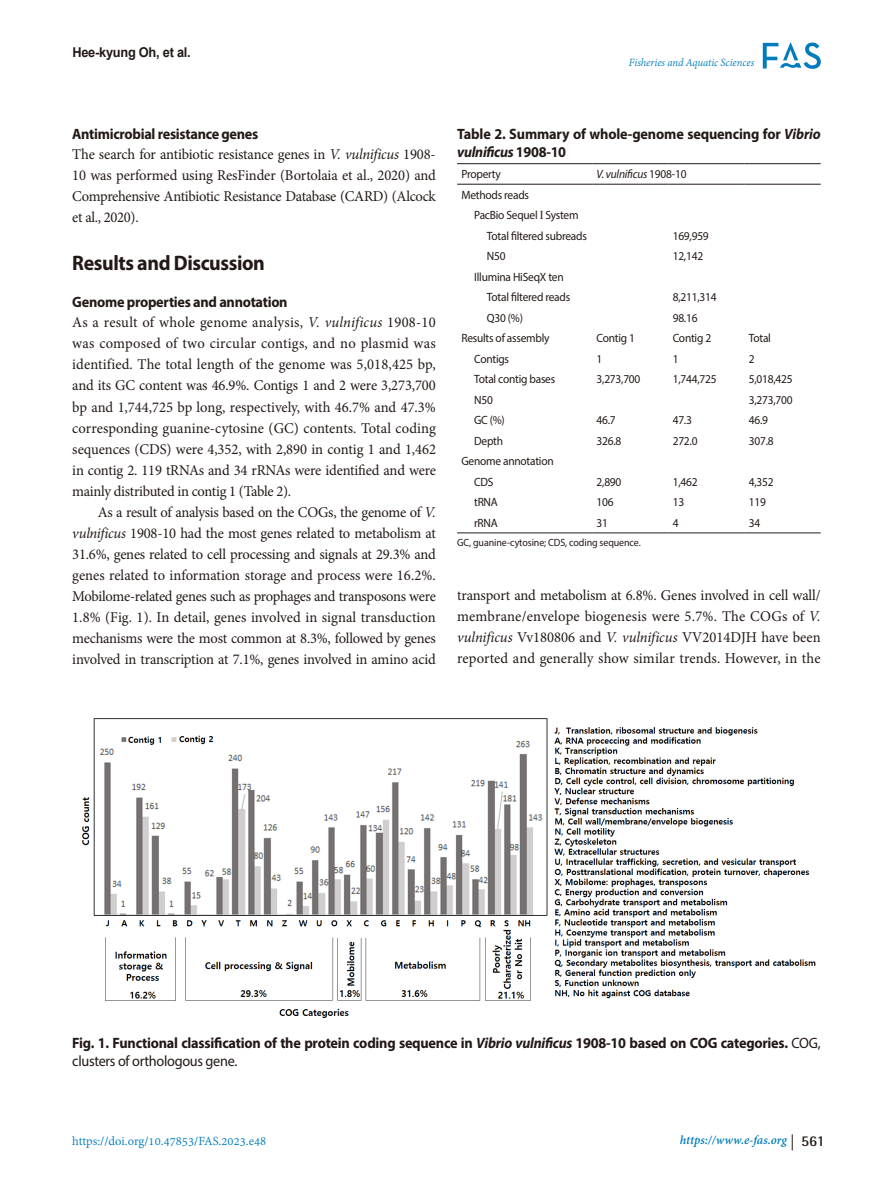
<style>
.page{position:relative;width:893px;height:1191px;background:#fff}
.page>*{position:absolute;margin:0;border:0;box-sizing:border-box;transform-origin:0 0}
.headiing_1st{font:700 21px "Myriad Pro";letter-spacing:-.02em;color:#231916;scale:.95 1}
.표준{font:15px/21px "Minion Pro";letter-spacing:-.015em;color:#231916;text-align:justify}
.table_title{font:700 15px/18px "Myriad Pro";letter-spacing:-.015em;color:#231916;scale:.95 1}
.heading_2nd{font:700 15px "Myriad Pro";letter-spacing:-.02em;color:#231916;scale:.95 1}
.t1{font:13.5px "Adobe Devanagari";color:#007cbc}
.t2{font:italic 700 13.5px "Adobe Devanagari";color:#007cbc}
.t3{font:700 13.5px "Arial";letter-spacing:-.02em;color:#231916;scale:.95 1}
.table_main_text_left{font:12px "Myriad Pro";letter-spacing:-.02em;color:#231916;scale:.95 1}
.t4{font:italic 12px "Adobe Devanagari";letter-spacing:-.005em;color:#007cbc;scale:.95 1}
.table_main_text_left-2{font:italic 12px "Myriad Pro";letter-spacing:-.02em;color:#231916;scale:.95 1}
.table_footnote{font:10.5px "Myriad Pro";letter-spacing:-.01em;color:#231916;scale:.95 1}
.s1{font-style:italic}
.s2{font-style:normal}
.s3{font-family:"Times New Roman"}
.s4{font-weight:400}
.s5{font-family:"Helvetica Neue LT Pro";font-weight:400;font-style:normal;font-size:16.05px;color:#231916}
.s6{font-family:"Rotis Semi Sans Std";font-style:normal;font-size:15px;color:#231916}
</style>
<div class="page">
<svg style="left:763px;top:43px;width:58px;height:26px"></svg>
<hr style="left:457px;top:532px;width:135px;height:1px;background:#231916">
<hr style="left:592px;top:532px;width:76px;height:1px;background:#231916">
<hr style="left:668px;top:532px;width:77px;height:1px;background:#231916">
<hr style="left:745px;top:532px;width:76px;height:1px;background:#231916">
<hr style="left:457px;top:163px;width:135px;height:1px;background:#231916">
<hr style="left:592px;top:163px;width:76px;height:1px;background:#231916">
<hr style="left:668px;top:163px;width:77px;height:1px;background:#231916">
<hr style="left:745px;top:163px;width:76px;height:1px;background:#231916">
<hr style="left:457px;top:184px;width:135px;height:1px;background:#231916">
<hr style="left:592px;top:184px;width:76px;height:1px;background:#231916">
<hr style="left:668px;top:184px;width:77px;height:1px;background:#231916">
<hr style="left:745px;top:184px;width:76px;height:1px;background:#231916">
<img style="left:82px;top:718px;width:734px;height:300px">
<p class="t3" style="left:72px;top:42px;width:126px">Hee-kyung Oh, et al.</p>
<p class="t4" style="left:629px;top:56px;width:133px">Fisheries and Aquatic Sciences</p>
<p class="heading_2nd" style="left:72px;top:124px;width:197px">Antimicrobial resistance genes</p>
<p class="표준" style="left:72px;top:144px;width:365px">The search for antibiotic resistance genes in <span class="s1">V. vulnificus</span> 1908- 10 was performed using ResFinder (Bortolaia et al., 2020) and Comprehensive Antibiotic Resistance Database (CARD) (Alcock et al., 2020).</p>
<p class="headiing_1st" style="left:72px;top:249px;width:204px">Results and Discussion</p>
<p class="heading_2nd" style="left:72px;top:292px;width:228px">Genome properties and annotation</p>
<p class="표준" style="left:72px;top:312px;width:365px">As a result of whole genome analysis, <span class="s1">V. vulnificus</span> 1908-10 was composed of two circular contigs, and no plasmid was identified. The total length of the genome was 5,018,425 bp, and its GC content was 46.9%. Contigs 1 and 2 were 3,273,700 bp and 1,744,725 bp long, respectively, with 46.7% and 47.3% corresponding guanine-cytosine (GC) contents. Total coding sequences (CDS) were 4,352, with 2,890 in contig 1 and 1,462 in contig 2. 119 tRNAs and 34 rRNAs were identified and were mainly distributed in contig 1 (Table 2).</p>
<p class="표준" style="left:72px;top:501px;width:365px;text-indent:26px">As a result of analysis based on the COGs, the genome of <span class="s1">V. vulnificus</span> 1908-10 had the most genes related to metabolism at 31.6%, genes related to cell processing and signals at 29.3% and genes related to information storage and process were 16.2%.<br>Mobilome-related genes such as prophages and transposons were 1.8% (Fig. 1). In detail, genes involved in signal transduction mechanisms were the most common at 8.3%, followed by genes involved in transcription at 7.1%, genes involved in amino acid</p>
<p class="table_title" style="left:457px;top:124px;width:384px">Table 2. Summary of whole-genome sequencing for <span class="s1">Vibrio vulnificus</span> 1908-10</p>
<p class="table_main_text_left" style="left:461px;top:166px;width:43px">Property</p>
<p class="table_main_text_left-2" style="left:597px;top:166px;width:96px">V. vulnificus <span class="s2">1908-10</span></p>
<p class="table_main_text_left" style="left:461px;top:187px;width:73px">Methods reads</p>
<p class="table_main_text_left" style="left:474px;top:208px;width:112px">PacBio Sequel <span class="s3">Ⅰ</span> System</p>
<p class="table_main_text_left" style="left:487px;top:228px;width:107px">Total filtered subreads</p>
<p class="table_main_text_left" style="left:673px;top:228px;width:39px">169,959</p>
<p class="table_main_text_left" style="left:487px;top:249px;width:21px">N50</p>
<p class="table_main_text_left" style="left:673px;top:249px;width:34px">12,142</p>
<p class="table_main_text_left" style="left:474px;top:269px;width:96px">Illumina HiSeqX ten</p>
<p class="table_main_text_left" style="left:487px;top:290px;width:89px">Total filtered reads</p>
<p class="table_main_text_left" style="left:673px;top:290px;width:48px">8,211,314</p>
<p class="table_main_text_left" style="left:487px;top:310px;width:40px">Q30 (%)</p>
<p class="table_main_text_left" style="left:673px;top:310px;width:28px">98.16</p>
<p class="table_main_text_left" style="left:461px;top:331px;width:94px">Results of assembly</p>
<p class="table_main_text_left" style="left:597px;top:331px;width:42px">Contig 1</p>
<p class="table_main_text_left" style="left:673px;top:331px;width:42px">Contig 2</p>
<p class="table_main_text_left" style="left:749px;top:331px;width:25px">Total</p>
<p class="table_main_text_left" style="left:474px;top:351px;width:38px">Contigs</p>
<p class="table_main_text_left" style="left:597px;top:351px;width:8px">1</p>
<p class="table_main_text_left" style="left:673px;top:351px;width:8px">1</p>
<p class="table_main_text_left" style="left:749px;top:351px;width:8px">2</p>
<p class="table_main_text_left" style="left:474px;top:372px;width:87px">Total contig bases</p>
<p class="table_main_text_left" style="left:597px;top:372px;width:48px">3,273,700</p>
<p class="table_main_text_left" style="left:673px;top:372px;width:48px">1,744,725</p>
<p class="table_main_text_left" style="left:749px;top:372px;width:48px">5,018,425</p>
<p class="table_main_text_left" style="left:474px;top:392px;width:21px">N50</p>
<p class="table_main_text_left" style="left:749px;top:392px;width:48px">3,273,700</p>
<p class="table_main_text_left" style="left:474px;top:413px;width:34px">GC (%)</p>
<p class="table_main_text_left" style="left:597px;top:413px;width:22px">46.7</p>
<p class="table_main_text_left" style="left:673px;top:413px;width:22px">47.3</p>
<p class="table_main_text_left" style="left:749px;top:413px;width:22px">46.9</p>
<p class="table_main_text_left" style="left:474px;top:433px;width:32px">Depth</p>
<p class="table_main_text_left" style="left:597px;top:433px;width:28px">326.8</p>
<p class="table_main_text_left" style="left:673px;top:433px;width:28px">272.0</p>
<p class="table_main_text_left" style="left:749px;top:433px;width:28px">307.8</p>
<p class="table_main_text_left" style="left:461px;top:454px;width:99px">Genome annotation</p>
<p class="table_main_text_left" style="left:474px;top:474px;width:22px">CDS</p>
<p class="table_main_text_left" style="left:597px;top:474px;width:28px">2,890</p>
<p class="table_main_text_left" style="left:673px;top:474px;width:28px">1,462</p>
<p class="table_main_text_left" style="left:749px;top:474px;width:28px">4,352</p>
<p class="table_main_text_left" style="left:474px;top:495px;width:26px">tRNA</p>
<p class="table_main_text_left" style="left:597px;top:495px;width:19px">106</p>
<p class="table_main_text_left" style="left:673px;top:495px;width:14px">13</p>
<p class="table_main_text_left" style="left:749px;top:495px;width:19px">119</p>
<p class="table_main_text_left" style="left:474px;top:515px;width:26px">rRNA</p>
<p class="table_main_text_left" style="left:597px;top:515px;width:14px">31</p>
<p class="table_main_text_left" style="left:673px;top:515px;width:8px">4</p>
<p class="table_main_text_left" style="left:749px;top:515px;width:14px">34</p>
<p class="table_footnote" style="left:457px;top:536px;width:195px">GC, guanine-cytosine; CDS, coding sequence.</p>
<p class="표준" style="left:457px;top:585px;width:365px">transport and metabolism at 6.8%. Genes involved in cell wall/ membrane/envelope biogenesis were 5.7%. The COGs of <span class="s1">V. vulnificus</span> Vv180806 and <span class="s1">V. vulnificus</span> VV2014DJH have been reported and generally show similar trends. However, in the</p>
<p class="table_title" style="left:72px;top:1033px;width:789px">Fig. 1. Functional classification of the protein coding sequence in <span class="s1">Vibrio vulnificus</span> 1908-10 based on COG categories. <span class="s4">COG, clusters of orthologous gene.</span></p>
<p class="t1" style="left:72px;top:1133px;width:196px">https://doi.org/10.47853/FAS.2023.e48</p>
<p class="t2" style="left:680px;top:1132px;width:146px">https://www.e-fas.org <span class="s5">|</span> <span class="s6">561</span></p>
</div>
